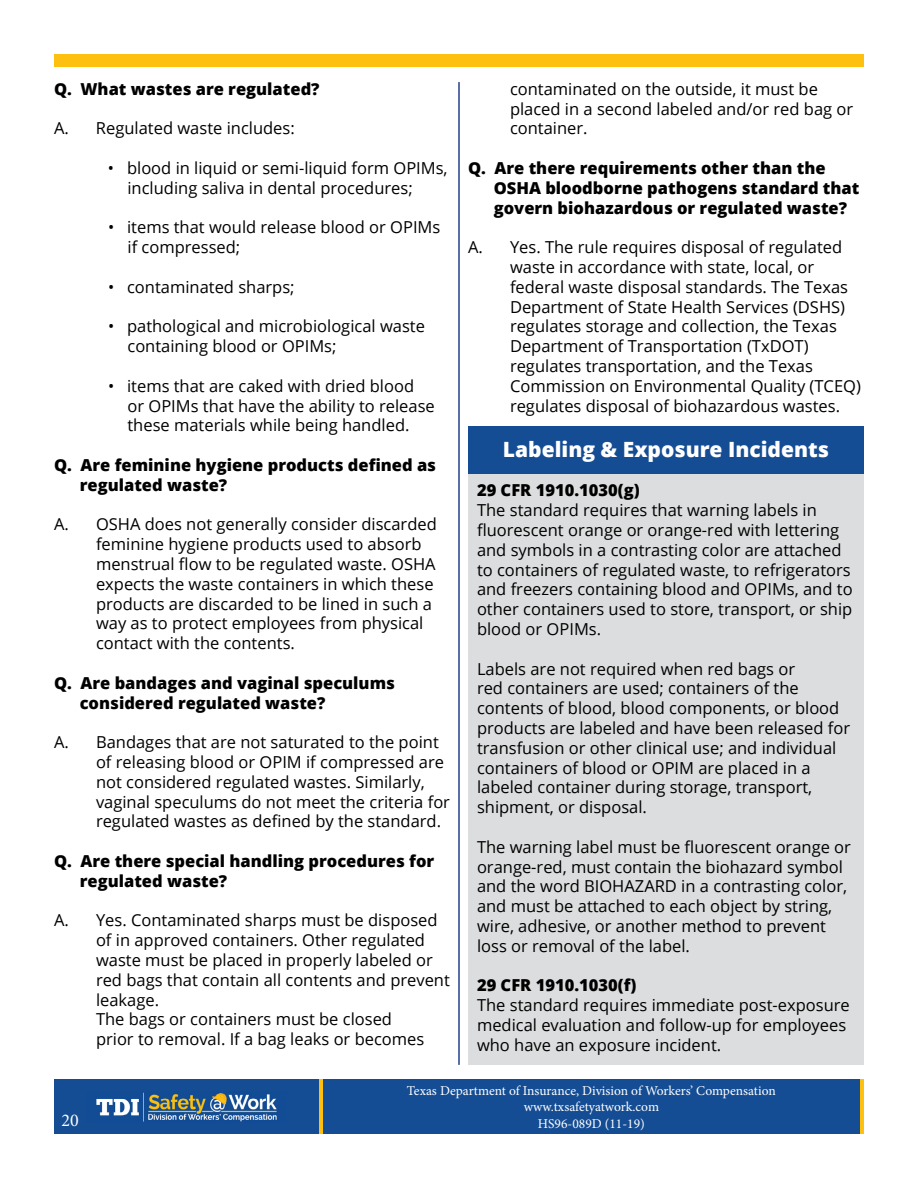
<style>
.page{position:relative;width:918px;height:1188px;background:#fff}
.page>*{position:absolute;margin:0;border:0;box-sizing:border-box;transform-origin:0 0}
.t1{font:800 21px "Open Sans";color:#fff}
.t2{font:18px "Minion Pro";color:#fff}
.t3{font:16.5px/19.8px "Open Sans";color:#000}
.t4{font:800 16.5px/19.8px "Open Sans";color:#000}
.t5{font:13.5px/16.2px "Minion Pro";color:#fff;text-align:center}
</style>
<div class="page">
<div style="left:54px;top:54px;width:810px;height:13px;background:#fec00f"></div>
<hr style="left:458px;top:82px;width:2px;height:983px;background:#25408f">
<div style="left:468px;top:427px;width:396px;height:47px;background:#154d94"></div>
<div style="left:468px;top:474px;width:396px;height:591px;background:#dcddde"></div>
<div style="left:54px;top:1080px;width:810px;height:54px;background:#154d94"></div>
<hr style="left:319px;top:1080px;width:4px;height:54px;background:#fec00f">
<hr style="left:860px;top:1080px;width:4px;height:54px;background:#fec00f">
<img style="left:96px;top:1092px;width:181px;height:30px">
<p class="t4" style="left:54px;top:78px;width:267px">Q. What wastes are regulated?</p>
<p class="t3" style="left:54px;top:118px;width:242px">A. Regulated waste includes:</p>
<p class="t3" style="left:127px;top:158px;width:322px;text-indent:-20px">• blood in liquid or semi-liquid form OPIMs, including saliva in dental procedures;</p>
<p class="t3" style="left:128px;top:217px;width:314px;text-indent:-20px">• items that would release blood or OPIMs if compressed;</p>
<p class="t3" style="left:108px;top:276px;width:188px">• contaminated sharps;</p>
<p class="t3" style="left:128px;top:316px;width:299px;text-indent:-20px">• pathological and microbiological waste containing blood or OPIMs;</p>
<p class="t3" style="left:128px;top:375px;width:309px;text-indent:-20px">• items that are caked with dried blood or OPIMs that have the ability to release these materials while being handled.</p>
<p class="t4" style="left:80px;top:454px;width:358px;text-indent:-26px">Q. Are feminine hygiene products defined as regulated waste?</p>
<p class="t3" style="left:96px;top:514px;width:342px;text-indent:-42px">A. OSHA does not generally consider discarded feminine hygiene products used to absorb menstrual flow to be regulated waste. OSHA expects the waste containers in which these products are discarded to be lined in such a way as to protect employees from physical contact with the contents.</p>
<p class="t4" style="left:80px;top:672px;width:317px;text-indent:-26px">Q. Are bandages and vaginal speculums considered regulated waste?</p>
<p class="t3" style="left:96px;top:732px;width:356px;text-indent:-42px">A. Bandages that are not saturated to the point of releasing blood or OPIM if compressed are not considered regulated wastes. Similarly, vaginal speculums do not meet the criteria for regulated wastes as defined by the standard.</p>
<p class="t4" style="left:80px;top:850px;width:356px;text-indent:-26px">Q. Are there special handling procedures for regulated waste?</p>
<p class="t3" style="left:96px;top:910px;width:355px;text-indent:-42px">A. Yes. Contaminated sharps must be disposed of in approved containers. Other regulated waste must be placed in properly labeled or red bags that contain all contents and prevent leakage.<br>The bags or containers must be closed<br>prior to removal. If a bag leaks or becomes</p>
<p class="t3" style="left:510px;top:78px;width:345px">contaminated on the outside, it must be placed in a second labeled and/or red bag or container.</p>
<p class="t4" style="left:494px;top:157px;width:367px;text-indent:-26px">Q. Are there requirements other than the<br>OSHA bloodborne pathogens standard that govern biohazardous or regulated waste?</p>
<p class="t3" style="left:510px;top:237px;width:352px;text-indent:-42px">A. Yes. The rule requires disposal of regulated waste in accordance with state, local, or federal waste disposal standards. The Texas Department of State Health Services (DSHS) regulates storage and collection, the Texas Department of Transportation (TxDOT) regulates transportation, and the Texas Commission on Environmental Quality (TCEQ) regulates disposal of biohazardous wastes.</p>
<p class="t1" style="left:503px;top:433px;width:328px">Labeling &amp; Exposure Incidents</p>
<p class="t4" style="left:477px;top:480px;width:164px">29 CFR 1910.1030(g)</p>
<p class="t3" style="left:477px;top:500px;width:377px">The standard requires that warning labels in fluorescent orange or orange-red with lettering and symbols in a contrasting color are attached to containers of regulated waste, to refrigerators and freezers containing blood and OPIMs, and to other containers used to store, transport, or ship blood or OPIMs.</p>
<p class="t3" style="left:477px;top:658px;width:375px">Labels are not required when red bags or<br>red containers are used; containers of the contents of blood, blood components, or blood products are labeled and have been released for transfusion or other clinical use; and individual containers of blood or OPIM are placed in a labeled container during storage, transport, shipment, or disposal.</p>
<p class="t3" style="left:477px;top:837px;width:375px">The warning label must be fluorescent orange or orange-red, must contain the biohazard symbol and the word BIOHAZARD in a contrasting color, and must be attached to each object by string, wire, adhesive, or another method to prevent loss or removal of the label.</p>
<p class="t4" style="left:477px;top:975px;width:161px">29 CFR 1910.1030(f)</p>
<p class="t3" style="left:477px;top:995px;width:374px">The standard requires immediate post-exposure medical evaluation and follow-up for employees who have an exposure incident.</p>
<p class="t5" style="left:407px;top:1083px;width:370px">Texas Department of Insurance, Division of Workers’ Compensation www.txsafetyatwork.com</p>
<p class="t2" style="left:62px;top:1108px;width:19px">20</p>
<p class="t5" style="left:538px;top:1115px;width:109px">HS96-089D (11-19)</p>
</div>
